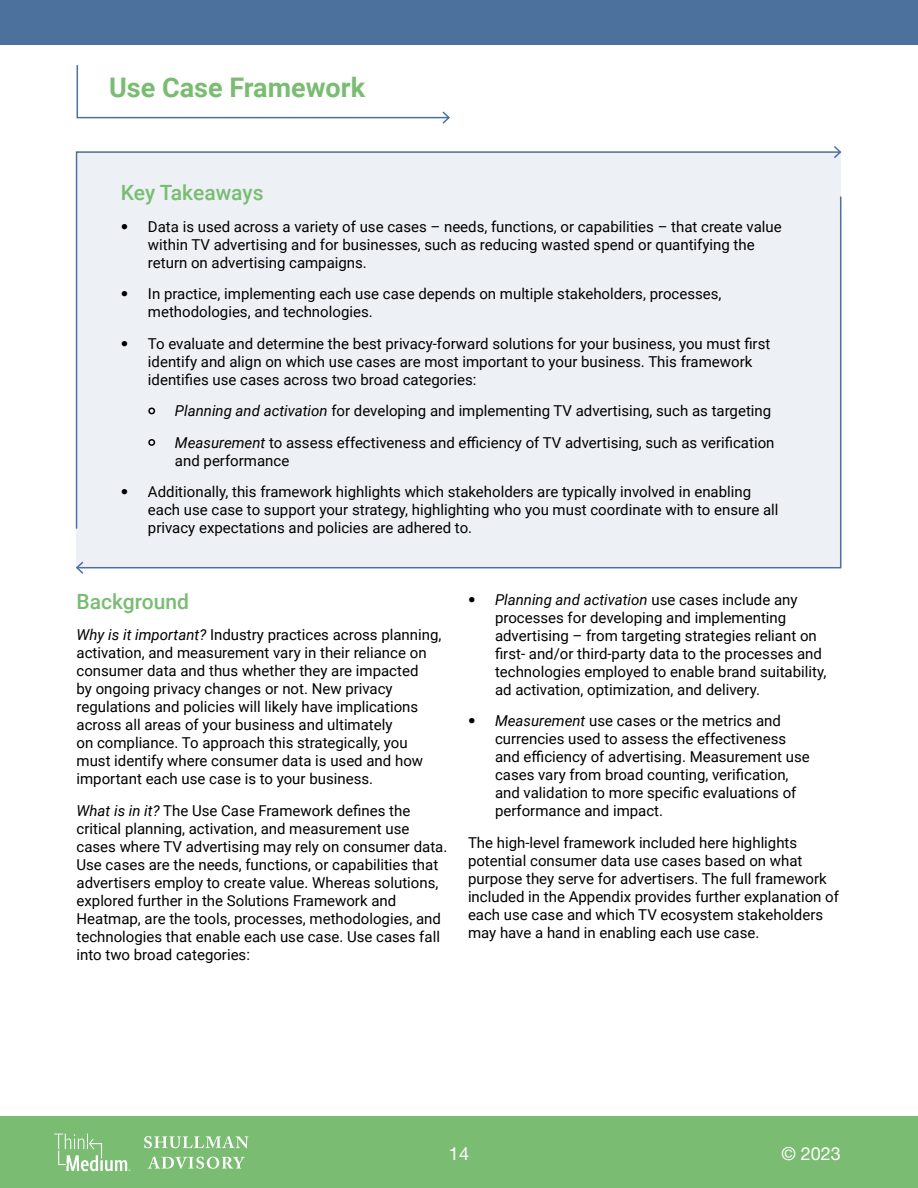
<style>
.page{position:relative;width:918px;height:1188px;background:#fff}
.page>*{position:absolute;margin:0;border:0;box-sizing:border-box;transform-origin:0 0}
.t1{font:700 27px "Roboto";color:#79bc72}
.t2{font:500 21px "Roboto";color:#79bc72}
.t3{font:18px "Helvetica Neue LT 55 Rm";color:#fff}
.t4{font:15px/18px "Roboto";color:#000}
.s1{font-family:"Helvetica Neue";font-weight:800}
.s2{font-style:italic}
</style>
<div class="page">
<div style="left:1px;top:0;width:917px;height:45px;background:#4c719d"></div>
<div style="left:0;top:1117px;width:918px;height:71px;background:#7abc72"></div>
<img style="left:144px;top:1136px;width:104px;height:12px">
<svg style="left:54px;top:1133px;width:77px;height:38px"></svg>
<div style="left:75px;top:151px;width:766px;height:44px;background:#edf1f5"></div>
<svg style="left:832px;top:146px;width:10px;height:14px"></svg>
<div style="left:75px;top:195px;width:767px;height:374px;background:#edf1f5"></div>
<svg style="left:75px;top:560px;width:10px;height:14px"></svg>
<svg style="left:76px;top:65px;width:374px;height:59px"></svg>
<h1 class="t1" style="left:109px;top:69px;width:258px">Use Case Framework</h1>
<h2 class="t2" style="left:121px;top:178px;width:144px">Key Takeaways</h2>
<p class="t4" style="left:148px;top:217px;width:635px;text-indent:-27px"><span class="s1">•</span> Data is used across a variety of use cases – needs, functions, or capabilities – that create value within TV advertising and for businesses, such as reducing wasted spend or quantifying the return on advertising campaigns.</p>
<p class="t4" style="left:148px;top:284px;width:575px;text-indent:-27px"><span class="s1">•</span> In practice, implementing each use case depends on multiple stakeholders, processes, methodologies, and technologies.</p>
<p class="t4" style="left:148px;top:334px;width:624px;text-indent:-27px"><span class="s1">•</span> To evaluate and determine the best privacy-forward solutions for your business, you must first identify and align on which use cases are most important to your business. This framework identifies use cases across two broad categories:</p>
<p class="t4" style="left:148px;top:401px;width:625px"><span class="s1">•</span> <span class="s2">Planning and activation</span> for developing and implementing TV advertising, such as targeting</p>
<p class="t4" style="left:175px;top:433px;width:601px;text-indent:-27px"><span class="s1">•</span> <span class="s2">Measurement</span> to assess effectiveness and efficiency of TV advertising, such as verification and performance</p>
<p class="t4" style="left:148px;top:482px;width:632px;text-indent:-27px"><span class="s1">•</span> Additionally, this framework highlights which stakeholders are typically involved in enabling each use case to support your strategy, highlighting who you must coordinate with to ensure all privacy expectations and policies are adhered to.</p>
<h2 class="t2" style="left:77px;top:587px;width:114px">Background</h2>
<p class="t4" style="left:77px;top:626px;width:366px"><span class="s2">Why is it important?</span> Industry practices across planning, activation, and measurement vary in their reliance on consumer data and thus whether they are impacted<br>by ongoing privacy changes or not. New privacy regulations and policies will likely have implications across all areas of your business and ultimately<br>on compliance. To approach this strategically, you must identify where consumer data is used and how important each use case is to your business.</p>
<p class="t4" style="left:77px;top:801px;width:372px"><span class="s2">What is in it?</span> The Use Case Framework defines the critical planning, activation, and measurement use cases where TV advertising may rely on consumer data.<br>Use cases are the needs, functions, or capabilities that advertisers employ to create value. Whereas solutions, explored further in the Solutions Framework and Heatmap, are the tools, processes, methodologies, and technologies that enable each use case. Use cases fall into two broad categories:</p>
<p class="t4" style="left:495px;top:590px;width:333px;text-indent:-27px"><span class="s1">•</span> <span class="s2">Planning and activation</span> use cases include any processes for developing and implementing advertising – from targeting strategies reliant on first- and/or third-party data to the processes and technologies employed to enable brand suitability, ad activation, optimization, and delivery.</p>
<p class="t4" style="left:495px;top:711px;width:316px;text-indent:-27px"><span class="s1">•</span> <span class="s2">Measurement</span> use cases or the metrics and currencies used to assess the effectiveness and efficiency of advertising. Measurement use cases vary from broad counting, verification, and validation to more specific evaluations of performance and impact.</p>
<p class="t4" style="left:468px;top:833px;width:373px">The high-level framework included here highlights potential consumer data use cases based on what purpose they serve for advertisers. The full framework included in the Appendix provides further explanation of each use case and which TV ecosystem stakeholders may have a hand in enabling each use case.</p>
<p class="t3" style="left:449px;top:1142px;width:22px">14</p>
<p class="t3" style="left:782px;top:1142px;width:61px">© 2023</p>
</div>
